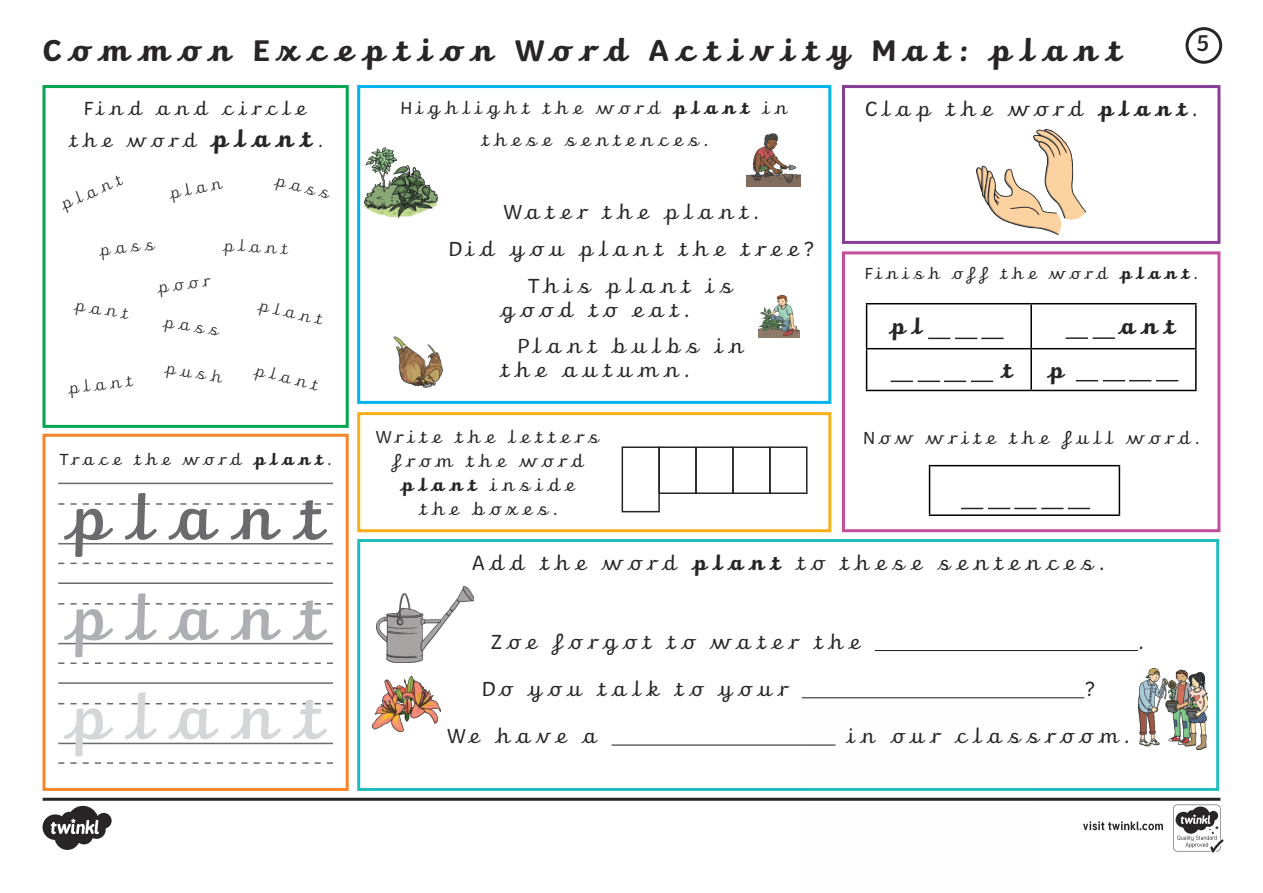
<style>
.page{position:relative;width:1263px;height:893px;background:#fff}
.page>*{position:absolute;margin:0;border:0;box-sizing:border-box;transform-origin:0 0}
.Underline{font:600 63px "Twinkl Precursive";letter-spacing:.15em;color:#6b6b6e}
.Underline-2{font:600 63px "Twinkl Precursive";letter-spacing:.15em;color:#aeafb3}
.Underline-3{font:600 63px "Twinkl Precursive";letter-spacing:.15em;color:#d5d6d8}
.Heading{font:700 31.5px "Twinkl Precursive";letter-spacing:.15em;color:#282526}
.Mat_Number{font:600 24px "Twinkl Precursive";color:#282526}
.Underline-4{font:700 22.5px "Twinkl Precursive";color:#282526}
.Body_Copy{font:21px/24px "Twinkl Precursive";letter-spacing:.15em;color:#282526}
.Underline-5{font:21px "Twinkl Precursive";letter-spacing:.15em;color:#282526}
.Body_Copy-2{font:19.5px/31.5px "Twinkl Precursive";letter-spacing:.15em;color:#282526;text-align:center}
.Body_Copy-3{font:18px/24px "Twinkl Precursive";letter-spacing:.15em;color:#282526;text-align:center}
.Underline-6{font:300 16.5px "Twinkl Precursive";color:#282526}
.Body_Copy-4{font:16.5px "Twinkl Precursive";letter-spacing:.15em;color:#282526}
.Underline-7{font:16.5px "Twinkl Precursive";letter-spacing:.15em;color:#282526}
.s1{font-weight:700;font-size:24px}
.s2{font-weight:700}
</style>
<div class="page">
<svg style="left:43px;top:798px;width:1180px;height:54px"></svg>
<div style="left:357px;top:85px;width:474px;height:319px;border:3px solid #00b3ef"></div>
<div style="left:42px;top:85px;width:307px;height:343px;border:3px solid #00a54f"></div>
<hr style="left:875px;top:650px;width:263px;height:1px;background:#282526">
<hr style="left:802px;top:697px;width:282px;height:1px;background:#282526">
<hr style="left:611px;top:744px;width:225px;height:2px;background:#282526">
<div style="left:357px;top:539px;width:862px;height:252px;border:3px solid #21bdbd"></div>
<div style="left:842px;top:85px;width:378px;height:159px;border:3px solid #873e97"></div>
<div style="left:842px;top:251px;width:378px;height:281px;border:3px solid #c74d9d"></div>
<div style="left:1185px;top:27px;width:37px;height:37px;border:3px solid #282526;border-radius:50%"></div>
<div style="left:357px;top:412px;width:474px;height:120px;border:3px solid #faaf18"></div>
<img style="left:977px;top:129px;width:109px;height:106px">
<div style="left:42px;top:434px;width:307px;height:357px;border:3px solid #f5852a"></div>
<hr style="left:58px;top:543px;width:275px;height:1px;background:#6b6b6e">
<svg style="left:58px;top:503px;width:275px;height:2px"></svg>
<hr style="left:58px;top:483px;width:275px;height:1px;background:#6b6b6e">
<svg style="left:58px;top:563px;width:275px;height:1px"></svg>
<hr style="left:58px;top:643px;width:275px;height:1px;background:#6b6b6e">
<svg style="left:58px;top:603px;width:275px;height:2px"></svg>
<hr style="left:58px;top:582px;width:275px;height:2px;background:#6b6b6e">
<svg style="left:58px;top:662px;width:275px;height:2px"></svg>
<hr style="left:58px;top:743px;width:275px;height:1px;background:#6b6b6e">
<svg style="left:58px;top:703px;width:275px;height:1px"></svg>
<hr style="left:58px;top:682px;width:275px;height:2px;background:#6b6b6e">
<svg style="left:58px;top:762px;width:275px;height:2px"></svg>
<hr style="left:866px;top:303px;width:165px;height:1px;background:#000">
<hr style="left:866px;top:304px;width:1px;height:44px;background:#000">
<hr style="left:1031px;top:303px;width:165px;height:1px;background:#000">
<hr style="left:1030px;top:304px;width:2px;height:44px;background:#000">
<hr style="left:1195px;top:304px;width:1px;height:44px;background:#000">
<hr style="left:866px;top:348px;width:165px;height:1px;background:#000">
<hr style="left:866px;top:349px;width:1px;height:41px;background:#000">
<hr style="left:1031px;top:348px;width:165px;height:1px;background:#000">
<hr style="left:1030px;top:349px;width:2px;height:41px;background:#000">
<hr style="left:1195px;top:349px;width:1px;height:41px;background:#000">
<hr style="left:866px;top:390px;width:165px;height:1px;background:#000">
<hr style="left:1031px;top:390px;width:165px;height:1px;background:#000">
<hr style="left:929px;top:465px;width:191px;height:1px;background:#000">
<hr style="left:929px;top:466px;width:1px;height:48px;background:#000">
<hr style="left:1119px;top:466px;width:1px;height:48px;background:#000">
<hr style="left:929px;top:514px;width:191px;height:2px;background:#000">
<div style="left:621px;top:446px;width:39px;height:66px;border:2px solid #282526"></div>
<div style="left:658px;top:446px;width:39px;height:48px;border:2px solid #282526"></div>
<div style="left:695px;top:446px;width:39px;height:48px;border:2px solid #282526"></div>
<div style="left:732px;top:446px;width:38px;height:48px;border:2px solid #282526"></div>
<div style="left:769px;top:446px;width:38px;height:48px;border:2px solid #282526"></div>
<svg style="left:961px;top:508px;width:129px;height:1px"></svg>
<svg style="left:891px;top:381px;width:102px;height:1px"></svg>
<svg style="left:928px;top:338px;width:76px;height:1px"></svg>
<hr style="left:1092px;top:337px;width:23px;height:2px;background:#282526">
<hr style="left:1066px;top:337px;width:22px;height:2px;background:#282526">
<svg style="left:1076px;top:380px;width:102px;height:1px"></svg>
<img style="left:373px;top:676px;width:68px;height:55px">
<img style="left:759px;top:295px;width:40px;height:42px">
<img style="left:364px;top:147px;width:74px;height:71px">
<img style="left:747px;top:134px;width:54px;height:52px">
<img style="left:393px;top:336px;width:51px;height:52px">
<img style="left:376px;top:587px;width:98px;height:75px">
<img style="left:1138px;top:669px;width:70px;height:81px">
<p class="Heading" style="left:42px;top:32px;width:1083px">Common Exception Word Activity Mat: plant</p>
<p class="Mat_Number" style="left:1196px;top:28px;width:16px">5</p>
<p class="Body_Copy-2" style="left:68px;top:93px;width:256px">Find and circle the word <span class="s1">plant</span>.</p>
<p class="Underline-6" style="left:57px;top:196px;width:68px;rotate:-23deg">plant</p>
<p class="Underline-6" style="left:97px;top:241px;width:59px;rotate:-7deg">pass</p>
<p class="Underline-6" style="left:167px;top:185px;width:57px;rotate:-12deg">plan</p>
<p class="Underline-6" style="left:277px;top:171px;width:59px;rotate:14deg">pass</p>
<p class="Underline-6" style="left:223px;top:236px;width:68px;rotate:3deg">plant</p>
<p class="Underline-6" style="left:75px;top:296px;width:57px;rotate:9deg">pant</p>
<p class="Underline-6" style="left:66px;top:379px;width:68px;rotate:-7deg">plant</p>
<p class="Underline-6" style="left:156px;top:278px;width:56px;rotate:-7deg">poor</p>
<p class="Underline-6" style="left:165px;top:312px;width:59px;rotate:9deg">pass</p>
<p class="Underline-6" style="left:166px;top:359px;width:61px;rotate:9deg">push</p>
<p class="Underline-6" style="left:260px;top:296px;width:68px;rotate:13deg">plant</p>
<p class="Underline-6" style="left:256px;top:360px;width:68px;rotate:14deg">plant</p>
<p class="Underline-7" style="left:60px;top:450px;width:273px">Trace the word <span class="s2">plant</span>.</p>
<p class="Underline" style="left:63px;top:481px;width:267px">plant</p>
<p class="Underline-2" style="left:63px;top:581px;width:267px">plant</p>
<p class="Underline-3" style="left:63px;top:680px;width:267px">plant</p>
<p class="Body_Copy-3" style="left:400px;top:93px;width:390px;line-height:31.5px">Highlight the word <span class="s2">plant</span> in these sentences.</p>
<p class="Body_Copy" style="left:503px;top:201px;width:257px">Water the plant.</p>
<p class="Body_Copy" style="left:448px;top:237px;width:367px">Did you plant the tree?</p>
<p class="Body_Copy" style="left:499px;top:274px;width:237px;text-indent:29px">This plant is good to eat.</p>
<p class="Body_Copy" style="left:499px;top:335px;width:247px;text-indent:18px">Plant bulbs in the autumn.</p>
<p class="Body_Copy-3" style="left:375px;top:425px;width:227px">Write the letters from the word <span class="s2">plant</span> inside<br>the boxes.</p>
<p class="Underline-5" style="left:865px;top:97px;width:334px">Clap the word <span class="s2">plant</span>.</p>
<p class="Body_Copy-4" style="left:864px;top:264px;width:335px">Finish off the word <span class="s2">plant</span>.</p>
<p class="Underline-4" style="left:888px;top:313px;width:37px">pl</p>
<p class="Underline-4" style="left:1118px;top:313px;width:61px">ant</p>
<p class="Underline-4" style="left:1000px;top:357px;width:15px">t</p>
<p class="Underline-4" style="left:1047px;top:357px;width:20px">p</p>
<p class="Body_Copy-3" style="left:863px;top:426px;width:338px">Now write the full word.</p>
<p class="Body_Copy" style="left:472px;top:552px;width:634px">Add the word <span class="s2">plant</span> to these sentences.</p>
<p class="Body_Copy" style="left:491px;top:630px;width:372px">Zoe forgot to water the</p>
<p class="Body_Copy" style="left:482px;top:678px;width:309px">Do you talk to your</p>
<p class="Body_Copy" style="left:1084px;top:678px;width:12px">?</p>
<p class="Body_Copy" style="left:447px;top:725px;width:153px">We have a</p>
<p class="Body_Copy" style="left:845px;top:725px;width:286px">in our classroom.</p>
<p class="Body_Copy" style="left:1138px;top:630px;width:8px">.</p>
</div>
